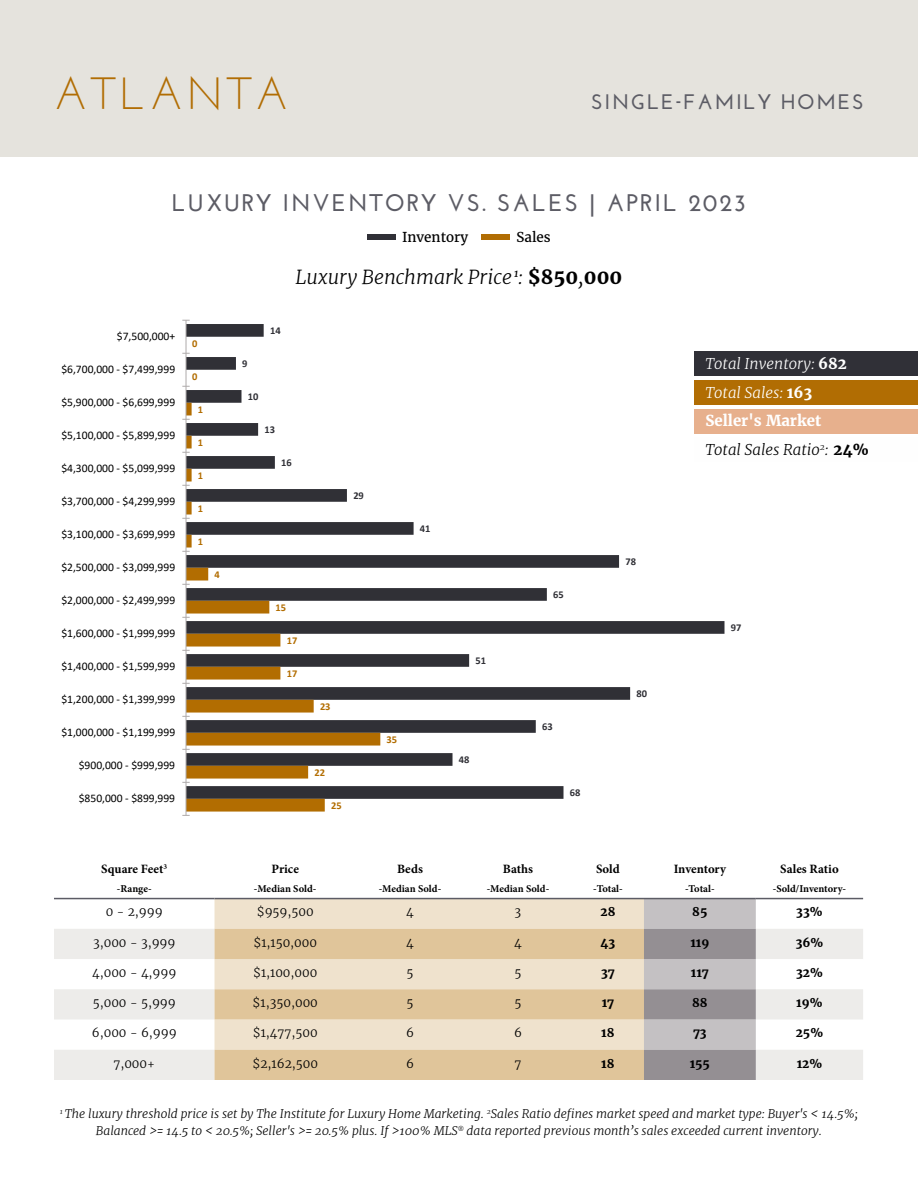
<style>
.page{position:relative;width:918px;height:1188px;background:#fff}
.page>*{position:absolute;margin:0;border:0;box-sizing:border-box;transform-origin:0 0}
.t1{font:45px "Josefin Sans";letter-spacing:.08em;color:#b16d03}
.t2{font:700 24px "Josefin Sans";letter-spacing:.08em;color:#5c5c65}
.t3{font:700 21px "Josefin Sans";letter-spacing:.08em;color:#5c5c65}
.t4{font:italic 300 19.5px "Merriweather";color:#000}
.t5{font:italic 300 15px/28.8px "Merriweather";color:#fff}
.t6{font:italic 300 15px "Merriweather";color:#000}
.t7{font:700 15px "Merriweather";color:#fff}
.t8{font:13.5px "Merriweather";color:#000}
.t9{font:700 12.75px "Minion Pro";color:#000}
.t10{font:italic 300 12px/16.5px "Merriweather";color:#000;text-align:center}
.t11{font:300 12px "Merriweather";color:#000}
.t12{font:700 12px "Merriweather";color:#000}
.t13{font:11.55px "Calibri";letter-spacing:-.005em;color:#000}
.t14{font:700 10.5px "Minion Pro";color:#000}
.t15{font:700 10.5px "Calibri";color:#303036}
.t16{font:700 10.5px "Calibri";color:#b26d01}
.s1{font-weight:700;font-style:normal}
</style>
<div class="page">
<div style="left:0;top:0;width:918px;height:158px;background:#e5e3dd"></div>
<svg style="left:187px;top:324px;width:538px;height:475px"></svg>
<svg style="left:187px;top:403px;width:193px;height:409px"></svg>
<hr style="left:186px;top:320px;width:1px;height:495px;background:#afabab">
<div style="left:367px;top:234px;width:29px;height:6px;background:#303037"></div>
<div style="left:482px;top:234px;width:28px;height:6px;background:#b16d03"></div>
<div style="left:215px;top:899px;width:429px;height:30px;background:#efe2cd"></div>
<svg style="left:54px;top:929px;width:809px;height:151px;fill:#edecea"></svg>
<svg style="left:215px;top:929px;width:429px;height:151px;background:#e6d0ae"></svg>
<svg style="left:644px;top:899px;width:112px;height:181px;background:#aca8ab"></svg>
<hr style="left:54px;top:898px;width:161px;height:1px;background:#5c5c65">
<hr style="left:215px;top:898px;width:141px;height:1px;background:#5c5c65">
<hr style="left:356px;top:898px;width:108px;height:1px;background:#5c5c65">
<hr style="left:464px;top:898px;width:108px;height:1px;background:#5c5c65">
<hr style="left:572px;top:898px;width:72px;height:1px;background:#5c5c65">
<hr style="left:644px;top:898px;width:112px;height:1px;background:#5c5c65">
<hr style="left:756px;top:898px;width:107px;height:1px;background:#5c5c65">
<div style="left:694px;top:409px;width:224px;height:25px;background:#e7b08d"></div>
<div style="left:694px;top:351px;width:224px;height:25px;background:#303037"></div>
<div style="left:694px;top:380px;width:224px;height:25px;background:#b16d03"></div>
<div style="left:694px;top:438px;width:224px;height:24px;background:#fefefe"></div>
<h1 class="t1" style="left:54px;top:65px;width:236px">ATLANTA</h1>
<h3 class="t3" style="left:591px;top:89px;width:274px">SINGLE-FAMILY HOMES</h3>
<h2 class="t2" style="left:172px;top:189px;width:576px">LUXURY INVENTORY VS. SALES | APRIL 2023</h2>
<p class="t8" style="left:402px;top:229px;width:68px">Inventory</p>
<p class="t8" style="left:516px;top:229px;width:36px">Sales</p>
<p class="t13" style="left:117px;top:328px;width:60px">$7,500,000+</p>
<p class="t13" style="left:61px;top:361px;width:115px">$6,700,000 - $7,499,999</p>
<p class="t13" style="left:61px;top:394px;width:115px">$5,900,000 - $6,699,999</p>
<p class="t13" style="left:61px;top:427px;width:115px">$5,100,000 - $5,899,999</p>
<p class="t13" style="left:61px;top:460px;width:115px">$4,300,000 - $5,099,999</p>
<p class="t13" style="left:61px;top:493px;width:115px">$3,700,000 - $4,299,999</p>
<p class="t13" style="left:61px;top:526px;width:115px">$3,100,000 - $3,699,999</p>
<p class="t13" style="left:61px;top:559px;width:115px">$2,500,000 - $3,099,999</p>
<p class="t13" style="left:61px;top:592px;width:115px">$2,000,000 - $2,499,999</p>
<p class="t13" style="left:61px;top:625px;width:115px">$1,600,000 - $1,999,999</p>
<p class="t13" style="left:61px;top:658px;width:115px">$1,400,000 - $1,599,999</p>
<p class="t13" style="left:61px;top:691px;width:115px">$1,200,000 - $1,399,999</p>
<p class="t13" style="left:61px;top:724px;width:115px">$1,000,000 - $1,199,999</p>
<p class="t13" style="left:79px;top:757px;width:98px">$900,000 - $999,999</p>
<p class="t13" style="left:79px;top:790px;width:98px">$850,000 - $899,999</p>
<p class="t16" style="left:192px;top:336px;width:7px">0</p>
<p class="t16" style="left:192px;top:369px;width:7px">0</p>
<p class="t16" style="left:198px;top:402px;width:7px">1</p>
<p class="t16" style="left:198px;top:435px;width:7px">1</p>
<p class="t16" style="left:198px;top:468px;width:7px">1</p>
<p class="t16" style="left:198px;top:501px;width:7px">1</p>
<p class="t16" style="left:198px;top:534px;width:7px">1</p>
<p class="t16" style="left:215px;top:567px;width:7px">4</p>
<p class="t9" style="left:101px;top:860px;width:67px">Square Feet<sup>3</sup></p>
<p class="t14" style="left:117px;top:882px;width:36px">-Range-</p>
<p class="t15" style="left:242px;top:356px;width:7px">9</p>
<p class="t15" style="left:248px;top:389px;width:12px">10</p>
<p class="t15" style="left:270px;top:323px;width:12px">14</p>
<p class="t15" style="left:265px;top:422px;width:12px">13</p>
<h3 class="t4" style="left:296px;top:265px;width:328px">Luxury Benchmark Price <sup>1</sup>: <span class="s1">$850</span>,<span class="s1">000</span></h3>
<p class="t15" style="left:281px;top:455px;width:12px">16</p>
<p class="t15" style="left:353px;top:488px;width:12px">29</p>
<p class="t15" style="left:420px;top:521px;width:12px">41</p>
<p class="t16" style="left:276px;top:600px;width:12px">15</p>
<p class="t16" style="left:287px;top:633px;width:12px">17</p>
<p class="t16" style="left:287px;top:666px;width:12px">17</p>
<p class="t16" style="left:320px;top:699px;width:12px">23</p>
<p class="t16" style="left:314px;top:765px;width:12px">22</p>
<p class="t16" style="left:331px;top:798px;width:12px">25</p>
<p class="t16" style="left:387px;top:732px;width:12px">35</p>
<p class="t15" style="left:475px;top:653px;width:12px">51</p>
<p class="t15" style="left:459px;top:752px;width:12px">48</p>
<p class="t15" style="left:553px;top:587px;width:12px">65</p>
<p class="t15" style="left:542px;top:719px;width:12px">63</p>
<p class="t15" style="left:570px;top:785px;width:12px">68</p>
<p class="t15" style="left:625px;top:554px;width:12px">78</p>
<p class="t15" style="left:637px;top:686px;width:12px">80</p>
<p class="t9" style="left:272px;top:860px;width:29px">Price</p>
<p class="t14" style="left:254px;top:882px;width:64px">-Median Sold-</p>
<p class="t9" style="left:397px;top:860px;width:27px">Beds</p>
<p class="t14" style="left:379px;top:882px;width:64px">-Median Sold-</p>
<p class="t9" style="left:503px;top:860px;width:32px">Baths</p>
<p class="t14" style="left:487px;top:882px;width:64px">-Median Sold-</p>
<p class="t9" style="left:596px;top:860px;width:25px">Sold</p>
<p class="t14" style="left:593px;top:882px;width:31px">-Total-</p>
<p class="t5" style="left:705px;top:349px;width:143px">Total Inventory: <span class="s1">682<br></span>Total Sales: <span class="s1">163</span></p>
<p class="t7" style="left:705px;top:412px;width:117px">Seller's Market</p>
<p class="t6" style="left:705px;top:440px;width:165px">Total Sales Ratio<sup>2</sup>: <span class="s1">24%</span></p>
<p class="t15" style="left:731px;top:620px;width:12px">97</p>
<p class="t9" style="left:674px;top:860px;width:54px">Inventory</p>
<p class="t14" style="left:685px;top:882px;width:31px">-Total-</p>
<p class="t9" style="left:780px;top:860px;width:60px">Sales Ratio</p>
<p class="t14" style="left:773px;top:882px;width:75px">-Sold/Inventory-</p>
<p class="t11" style="left:106px;top:905px;width:58px">0 - 2,999</p>
<p class="t11" style="left:257px;top:905px;width:59px">$959,500</p>
<p class="t11" style="left:406px;top:905px;width:9px">4</p>
<p class="t11" style="left:515px;top:905px;width:8px">3</p>
<p class="t12" style="left:600px;top:905px;width:17px">28</p>
<p class="t12" style="left:692px;top:905px;width:17px">85</p>
<p class="t12" style="left:796px;top:905px;width:28px">33%</p>
<p class="t11" style="left:93px;top:935px;width:84px">3,000 - 3,999</p>
<p class="t11" style="left:253px;top:935px;width:65px">$1,150,000</p>
<p class="t11" style="left:406px;top:935px;width:9px">4</p>
<p class="t11" style="left:514px;top:935px;width:9px">4</p>
<p class="t12" style="left:601px;top:935px;width:16px">43</p>
<p class="t12" style="left:690px;top:935px;width:20px">119</p>
<p class="t12" style="left:796px;top:935px;width:29px">36%</p>
<p class="t11" style="left:92px;top:965px;width:86px">4,000 - 4,999</p>
<p class="t11" style="left:253px;top:965px;width:66px">$1,100,000</p>
<p class="t11" style="left:406px;top:965px;width:8px">5</p>
<p class="t11" style="left:514px;top:965px;width:8px">5</p>
<p class="t12" style="left:601px;top:965px;width:15px">37</p>
<p class="t12" style="left:691px;top:965px;width:19px">117</p>
<p class="t12" style="left:796px;top:965px;width:28px">32%</p>
<p class="t11" style="left:93px;top:995px;width:85px">5,000 - 5,999</p>
<p class="t11" style="left:253px;top:995px;width:67px">$1,350,000</p>
<p class="t11" style="left:406px;top:995px;width:8px">5</p>
<p class="t11" style="left:514px;top:995px;width:8px">5</p>
<p class="t12" style="left:602px;top:995px;width:14px">17</p>
<p class="t12" style="left:692px;top:995px;width:17px">88</p>
<p class="t12" style="left:796px;top:995px;width:28px">19%</p>
<p class="t11" style="left:92px;top:1026px;width:86px">6,000 - 6,999</p>
<p class="t11" style="left:253px;top:1026px;width:67px">$1,477,500</p>
<p class="t11" style="left:406px;top:1026px;width:9px">6</p>
<p class="t11" style="left:514px;top:1026px;width:9px">6</p>
<p class="t12" style="left:601px;top:1026px;width:15px">18</p>
<p class="t12" style="left:693px;top:1026px;width:15px">73</p>
<p class="t12" style="left:796px;top:1026px;width:29px">25%</p>
<p class="t11" style="left:113px;top:1056px;width:43px">7,000+</p>
<p class="t11" style="left:252px;top:1056px;width:67px">$2,162,500</p>
<p class="t11" style="left:406px;top:1056px;width:9px">6</p>
<p class="t11" style="left:514px;top:1056px;width:9px">7</p>
<p class="t12" style="left:601px;top:1056px;width:15px">18</p>
<p class="t12" style="left:690px;top:1056px;width:22px">155</p>
<p class="t12" style="left:797px;top:1056px;width:27px">12%</p>
<p class="t10" style="left:60px;top:1106px;width:800px"><sup>1</sup> The luxury threshold price is set by The Institute for Luxury Home Marketing. <sup>2</sup>Sales Ratio defines market speed and market type: Buyer's &lt; 14.5%;<br>Balanced &gt;= 14.5 to &lt; 20.5%; Seller's &gt;= 20.5% plus. If &gt;100% MLS<sup>®</sup> data reported previous month’s sales exceeded current inventory.</p>
</div>
